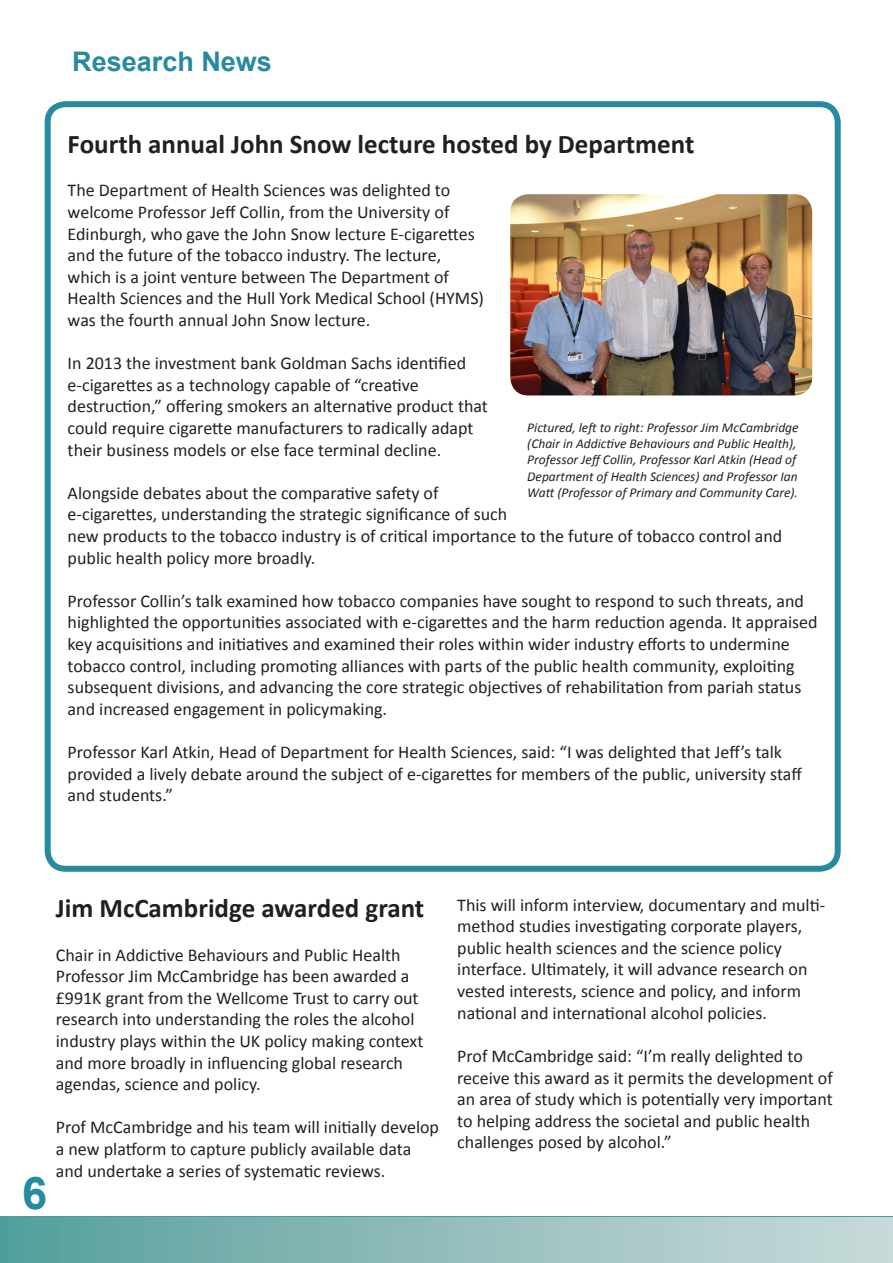
<style>
.page{position:relative;width:893px;height:1263px;background:#fff}
.page>*{position:absolute;margin:0;border:0;box-sizing:border-box;transform-origin:0 0}
.t1{font:700 45px "Arial";color:#268aa1}
.t2{font:700 27px "Calibri";color:#231f20}
.Section_Headers{font:700 27px "Arial";color:#268aa1}
.t3{font:18px/21.6px "Calibri";color:#231f20}
.t4{font:italic 13.5px/16.2px "Calibri";color:#231f20}
</style>
<div class="page">
<div style="left:0;top:1216px;width:893px;height:5px;background:#479e9a"></div>
<div style="left:0;top:1217px;width:893px;height:46px;background:linear-gradient(to right,#569f9b,#ccdbdb)"></div>
<div style="left:45px;top:101px;width:796px;height:771px;border:6px solid #268aa1;border-radius:18px"></div>
<img style="left:510px;top:194px;width:302px;height:201px">
<p class="Section_Headers" style="left:72px;top:43px;width:201px">Research News</p>
<p class="t2" style="left:68px;top:127px;width:628px">Fourth annual John Snow lecture hosted by Department</p>
<p class="t3" style="left:68px;top:180px;width:418px">The Department of Health Sciences was delighted to welcome Professor Jeff Collin, from the University of Edinburgh, who gave the John Snow lecture E-cigarettes and the future of the tobacco industry. The lecture, which is a joint venture between The Department of Health Sciences and the Hull York Medical School (HYMS) was the fourth annual John Snow lecture.</p>
<p class="t3" style="left:68px;top:352px;width:422px">In 2013 the investment bank Goldman Sachs identified e-cigarettes as a technology capable of “creative destruction,” offering smokers an alternative product that could require cigarette manufacturers to radically adapt their business models or else face terminal decline.</p>
<p class="t3" style="left:68px;top:482px;width:716px">Alongside debates about the comparative safety of<br>e-cigarettes, understanding the strategic significance of such<br>new products to the tobacco industry is of critical importance to the future of tobacco control and public health policy more broadly.</p>
<p class="t3" style="left:68px;top:590px;width:751px">Professor Collin’s talk examined how tobacco companies have sought to respond to such threats, and highlighted the opportunities associated with e-cigarettes and the harm reduction agenda. It appraised key acquisitions and initiatives and examined their roles within wider industry efforts to undermine tobacco control, including promoting alliances with parts of the public health community, exploiting subsequent divisions, and advancing the core strategic objectives of rehabilitation from pariah status and increased engagement in policymaking.</p>
<p class="t3" style="left:68px;top:741px;width:736px">Professor Karl Atkin, Head of Department for Health Sciences, said: “I was delighted that Jeff’s talk provided a lively debate around the subject of e-cigarettes for members of the public, university staff and students.”</p>
<p class="t4" style="left:527px;top:419px;width:273px">Pictured, left to right: Professor Jim McCambridge (Chair in Addictive Behaviours and Public Health), Professor Jeff Collin, Professor Karl Atkin (Head of Department of Health Sciences) and Professor Ian Watt (Professor of Primary and Community Care).</p>
<h1 class="t1" style="left:22px;top:1163px;width:27px">6</h1>
<p class="t2" style="left:56px;top:891px;width:370px">Jim McCambridge awarded grant</p>
<p class="t3" style="left:56px;top:944px;width:369px">Chair in Addictive Behaviours and Public Health Professor Jim McCambridge has been awarded a £991K grant from the Wellcome Trust to carry out research into understanding the roles the alcohol industry plays within the UK policy making context and more broadly in influencing global research agendas, science and policy.</p>
<p class="t3" style="left:56px;top:1117px;width:385px">Prof McCambridge and his team will initially develop a new platform to capture publicly available data and undertake a series of systematic reviews.</p>
<p class="t3" style="left:457px;top:894px;width:369px">This will inform interview, documentary and multi&shy;method studies investigating corporate players, public health sciences and the science policy interface. Ultimately, it will advance research on vested interests, science and policy, and inform national and international alcohol policies.</p>
<p class="t3" style="left:457px;top:1045px;width:377px">Prof McCambridge said: “I’m really delighted to receive this award as it permits the development of an area of study which is potentially very important to helping address the societal and public health challenges posed by alcohol.”</p>
</div>
